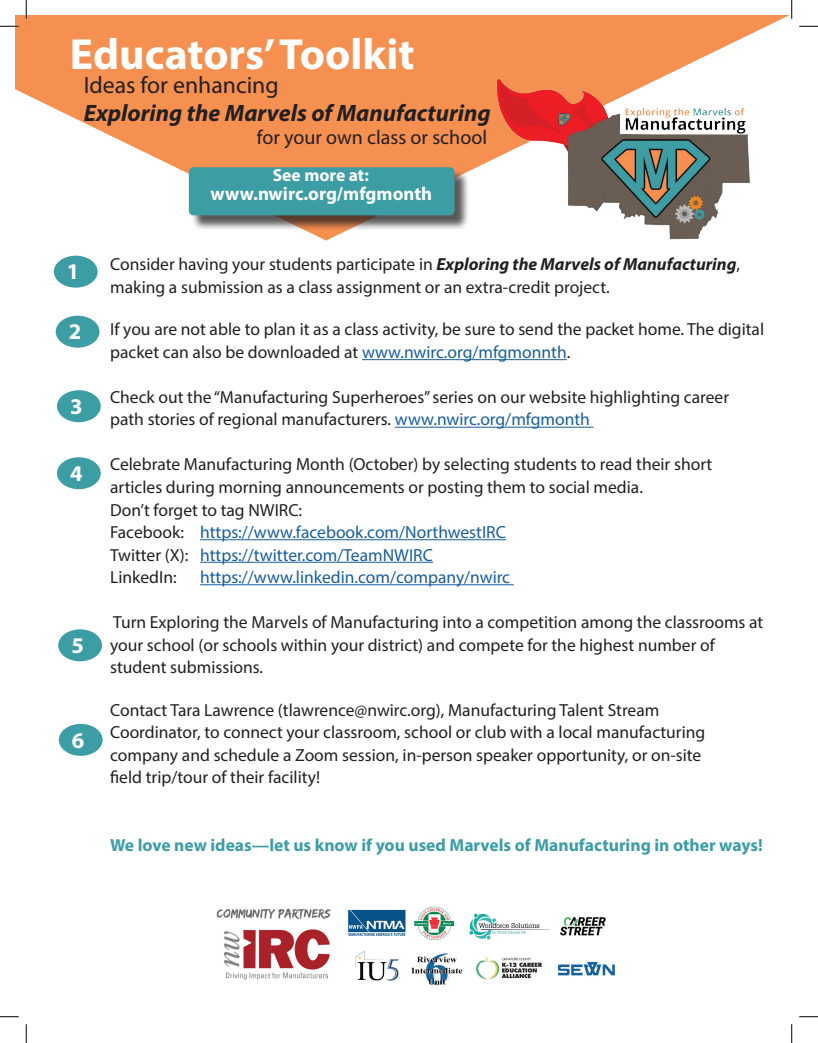
<style>
.page{position:relative;width:818px;height:1043px;background:#fff}
.page>*{position:absolute;margin:0;border:0;box-sizing:border-box;transform-origin:0 0}
.t1{font:700 43.75px "Myriad Pro";color:#fff}
.t2{font:italic 700 23.75px "Myriad Pro";color:#231f20}
.t3{font:23.75px "Myriad Pro";color:#231f20}
.t4{font:700 22.5px "Myriad Pro";color:#fff}
.t5{font:20px "Myriad Pro";color:#231f20}
.t6{font:700 18.75px "Myriad Pro";color:#fff}
.t7{font:17.5px/22.5px "Myriad Pro";color:#231f20}
.t8{font:700 17.5px "Myriad Pro";color:#3d9da4}
.t9{font:17.5px "Myriad Pro";color:#175d9e}
.t10{font:700 17.5px "Myriad Pro";color:#fff}
.s1{font-weight:700;font-style:italic}
.s2{color:#175d9e}
</style>
<div class="page">
<svg style="left:15px;top:15px;width:774px;height:225px;fill:#f69051"></svg>
<hr style="left:362px;top:359px;width:204px;height:1px;background:#175d9e">
<hr style="left:395px;top:427px;width:198px;height:1px;background:#175d9e">
<hr style="left:200px;top:539px;width:306px;height:1px;background:#175d9e">
<hr style="left:200px;top:562px;width:233px;height:1px;background:#175d9e">
<hr style="left:200px;top:584px;width:314px;height:1px;background:#175d9e">
<div style="left:54px;top:256px;width:44px;height:32px;background:#3d9da4;border-radius:50%"></div>
<div style="left:56px;top:316px;width:43px;height:32px;background:#3d9da4;border-radius:50%"></div>
<div style="left:57px;top:390px;width:44px;height:32px;background:#3d9da4;border-radius:50%"></div>
<div style="left:57px;top:457px;width:44px;height:32px;background:#3d9da4;border-radius:50%"></div>
<div style="left:59px;top:724px;width:44px;height:31px;background:#3d9da4;border-radius:50%"></div>
<div style="left:58px;top:629px;width:44px;height:32px;background:#3d9da4;border-radius:50%"></div>
<img style="left:478px;top:71px;width:311px;height:169px">
<div style="left:191px;top:169px;width:279px;height:62px;background:#231f20;opacity:.75"></div>
<div style="left:189px;top:167px;width:265px;height:48px;background:#3d9da4;border-radius:5px"></div>
<img style="left:216px;top:906px;width:399px;height:79px">
<svg style="left:0;top:26px;width:19px;height:1px"></svg>
<svg style="left:799px;top:26px;width:19px;height:1px"></svg>
<svg style="left:0;top:1016px;width:19px;height:1px"></svg>
<svg style="left:799px;top:1016px;width:19px;height:1px"></svg>
<svg style="left:26px;top:0;width:1px;height:19px"></svg>
<svg style="left:26px;top:1024px;width:1px;height:18px"></svg>
<svg style="left:791px;top:0;width:1px;height:19px"></svg>
<svg style="left:791px;top:1024px;width:1px;height:18px"></svg>
<h1 class="t1" style="left:70px;top:26px;width:346px">Educators’ Toolkit</h1>
<h2 class="t3" style="left:84px;top:70px;width:196px">Ideas for enhancing</h2>
<h2 class="t2" style="left:84px;top:98px;width:408px">Exploring the Marvels of Manufacturing</h2>
<p class="t5" style="left:257px;top:125px;width:232px">for your own class or school</p>
<p class="t4" style="left:67px;top:257px;width:14px">1</p>
<p class="t4" style="left:69px;top:317px;width:14px">2</p>
<p class="t4" style="left:70px;top:392px;width:14px">3</p>
<p class="t4" style="left:70px;top:459px;width:14px">4</p>
<p class="t4" style="left:71px;top:631px;width:14px">5</p>
<p class="t4" style="left:72px;top:725px;width:14px">6</p>
<p class="t10" style="left:273px;top:164px;width:98px">See more at:</p>
<p class="t6" style="left:210px;top:181px;width:223px">www.nwirc.org/mfgmonth</p>
<p class="t7" style="left:110px;top:253px;width:631px">Consider having your students participate in <span class="s1">Exploring the Marvels of Manufacturing</span>, making a submission as a class assignment or an extra-credit project.</p>
<p class="t7" style="left:110px;top:318px;width:655px">If you are not able to plan it as a class activity, be sure to send the packet home. The digital packet can also be downloaded at <span class="s2">www.nwirc.org/mfgmonnth</span>.</p>
<p class="t7" style="left:110px;top:385px;width:620px">Check out the “Manufacturing Superheroes” series on our website highlighting career path stories of regional manufacturers. <span class="s2">www.nwirc.org/mfgmonth</span></p>
<p class="t7" style="left:110px;top:453px;width:603px">Celebrate Manufacturing Month (October) by selecting students to read their short articles during morning announcements or posting them to social media.<br>Don’t forget to tag NWIRC:<br>Facebook: <span class="s2">https://www.facebook.com/NorthwestIRC<br></span>Twitter (X): <span class="s2">https://twitter.com/TeamNWIRC<br></span>LinkedIn:</p>
<p class="t9" style="left:200px;top:566px;width:311px">https://www.linkedin.com/company/nwirc</p>
<p class="t7" style="left:110px;top:610px;width:654px">Turn Exploring the Marvels of Manufacturing into a competition among the classrooms at your school (or schools within your district) and compete for the highest number of student submissions.</p>
<p class="t7" style="left:110px;top:698px;width:596px">Contact Tara Lawrence (tlawrence@nwirc.org), Manufacturing Talent Stream Coordinator, to connect your classroom, school or club with a local manufacturing company and schedule a Zoom session, in-person speaker opportunity, or on-site field trip/tour of their facility!</p>
<p class="t8" style="left:110px;top:833px;width:654px">We love new ideas—let us know if you used Marvels of Manufacturing in other ways!</p>
</div>
